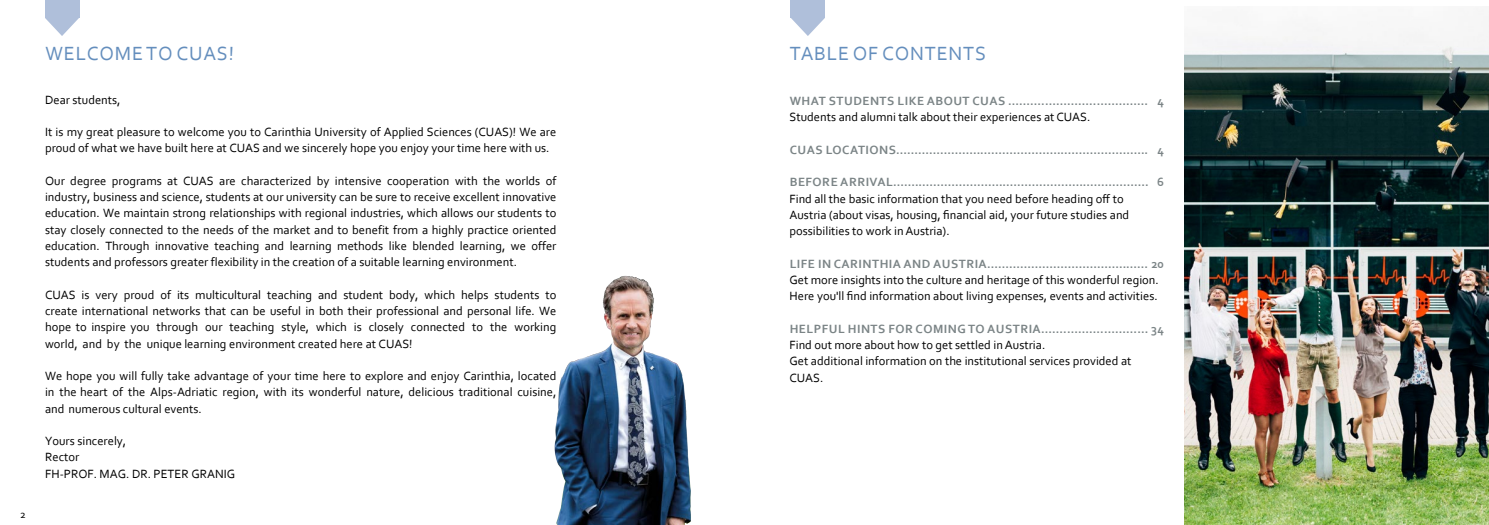
<style>
.page{position:relative;width:1489px;height:525px;background:#fff}
.page>*{position:absolute;margin:0;border:0;box-sizing:border-box;transform-origin:0 0}
.t1{font:20px "Corbel";letter-spacing:.04em;color:#648ebd}
.t2{font:12.5px/16.2px "Corbel";color:#000}
.t3{font:700 12.5px "Corbel";letter-spacing:.04em;color:#7b8486}
.t4{font:11.25px "Corbel";color:#000}
</style>
<div class="page">
<img style="left:1184px;top:29px;width:304px;height:495px">
<div style="left:45px;top:0;width:34px;height:18px;background:#afbfda"></div>
<svg style="left:45px;top:18px;width:34px;height:18px"></svg>
<div style="left:790px;top:0;width:34px;height:18px;background:#afbfda"></div>
<svg style="left:791px;top:18px;width:33px;height:18px"></svg>
<img style="left:554px;top:275px;width:137px;height:249px">
<p class="t4" style="left:20px;top:507px;width:7px">2</p>
<h1 class="t1" style="left:45px;top:41px;width:190px">WELCOME TO CUAS!</h1>
<h1 class="t1" style="left:789px;top:41px;width:198px">TABLE OF CONTENTS</h1>
<p class="t2" style="left:45px;top:91px;width:77px">Dear students,</p>
<p class="t2" style="left:45px;top:123px;width:512px">It is my great pleasure to welcome you to Carinthia University of Applied Sciences (CUAS)! We are proud of what we have built here at CUAS and we sincerely hope you enjoy your time here with us.</p>
<p class="t2" style="left:45px;top:172px;width:513px;text-align:justify">Our degree programs at CUAS are characterized by intensive cooperation with the worlds of industry, business and science, students at our university can be sure to receive excellent innovative education. We maintain strong relationships with regional industries, which allows our students to stay closely connected to the needs of the market and to benefit from a highly practice oriented education. Through innovative teaching and learning methods like blended learning, we offer students and professors greater flexibility in the creation of a suitable learning environment.</p>
<p class="t2" style="left:45px;top:286px;width:513px;text-align:justify">CUAS is very proud of its multicultural teaching and student body, which helps students to create international networks that can be useful in both their professional and personal life. We hope to inspire you through our teaching style, which is closely connected to the working world, and by the unique learning environment created here at CUAS!</p>
<p class="t2" style="left:45px;top:367px;width:513px;text-align:justify">We hope you will fully take advantage of your time here to explore and enjoy Carinthia, located in the heart of the Alps-Adriatic region, with its wonderful nature, delicious traditional cuisine, and numerous cultural events.</p>
<p class="t2" style="left:45px;top:432px;width:192px">Yours sincerely,<br>Rector<br>FH-PROF. MAG. DR. PETER GRANIG</p>
<p class="t3" style="left:789px;top:93px;width:376px">WHAT STUDENTS LIKE ABOUT CUAS ...................................... 4</p>
<p class="t2" style="left:789px;top:109px;width:302px">Students and alumni talk about their experiences at CUAS.</p>
<p class="t3" style="left:789px;top:142px;width:375px">CUAS LOCATIONS..................................................................... 4</p>
<p class="t3" style="left:789px;top:174px;width:375px">BEFORE ARRIVAL...................................................................... 6</p>
<p class="t2" style="left:789px;top:190px;width:341px">Find all the basic information that you need before heading off to<br>Austria (about visas, housing, financial aid, your future studies and possibilities to work in Austria).</p>
<p class="t3" style="left:789px;top:256px;width:375px">LIFE IN CARINTHIA AND AUSTRIA............................................ 20</p>
<p class="t2" style="left:789px;top:271px;width:371px">Get more insights into the culture and heritage of this wonderful region.<br>Here you'll find information about living expenses, events and activities.</p>
<p class="t3" style="left:789px;top:321px;width:375px">HELPFUL HINTS FOR COMING TO AUSTRIA............................. 34</p>
<p class="t2" style="left:789px;top:336px;width:343px">Find out more about how to get settled in Austria.<br>Get additional information on the institutional services provided at<br>CUAS.</p>
</div>
